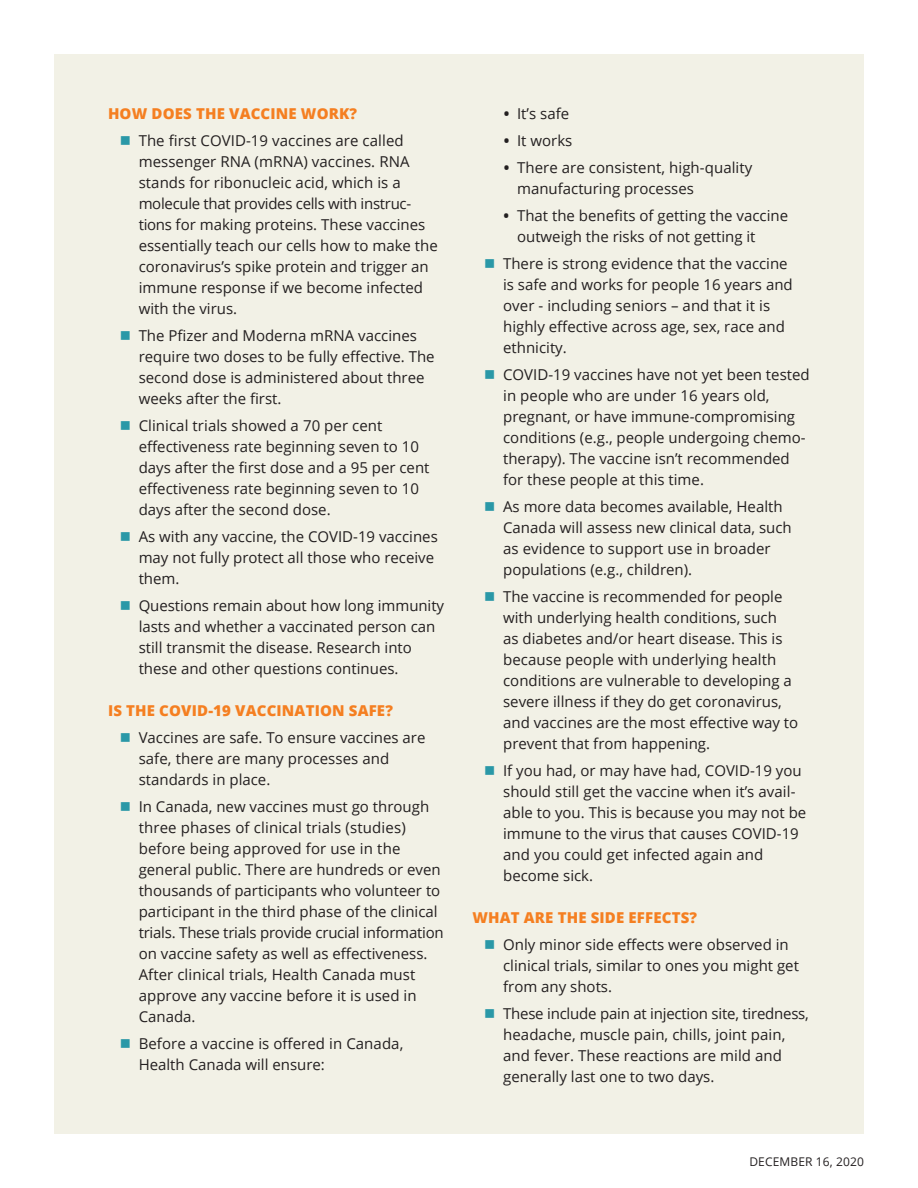
<style>
.page{position:relative;width:918px;height:1188px;background:#fff}
.page>*{position:absolute;margin:0;border:0;box-sizing:border-box;transform-origin:0 0}
.t1{font:15px/21px "Open Sans";color:#231f20}
.t2{font:800 15px "Open Sans";letter-spacing:.01em;color:#f57f21}
.t3{font:12px "Open Sans";letter-spacing:.01em;color:#231f20}
.s1{color:#2a98a7}
.s2{font-weight:700}
</style>
<div class="page">
<div style="left:54px;top:54px;width:810px;height:1080px;background:#f2f1e6"></div>
<p class="t2" style="left:108px;top:103px;width:251px">HOW DOES THE VACCINE WORK?</p>
<p class="t1" style="left:139px;top:130px;width:301px;text-indent:-19px"><span class="s1">■</span> The first COVID-19 vaccines are called messenger RNA (mRNA) vaccines. RNA stands for ribonucleic acid, which is a molecule that provides cells with instruc&shy;tions for making proteins. These vaccines essentially teach our cells how to make the coronavirus’s spike protein and trigger an immune response if we become infected with the virus.</p>
<p class="t1" style="left:139px;top:325px;width:298px;text-indent:-19px"><span class="s1">■</span> The Pfizer and Moderna mRNA vaccines require two doses to be fully effective. The second dose is administered about three weeks after the first.</p>
<p class="t1" style="left:139px;top:415px;width:292px;text-indent:-19px"><span class="s1">■</span> Clinical trials showed a 70 per cent effectiveness rate beginning seven to 10 days after the first dose and a 95 per cent effectiveness rate beginning seven to 10 days after the second dose.</p>
<p class="t1" style="left:139px;top:526px;width:301px;text-indent:-19px"><span class="s1">■</span> As with any vaccine, the COVID-19 vaccines may not fully protect all those who receive them.</p>
<p class="t1" style="left:139px;top:595px;width:307px;text-indent:-19px"><span class="s1">■</span> Questions remain about how long immunity lasts and whether a vaccinated person can still transmit the disease. Research into these and other questions continues.</p>
<p class="t2" style="left:108px;top:700px;width:286px">IS THE COVID-19 VACCINATION SAFE?</p>
<p class="t1" style="left:139px;top:727px;width:288px;text-indent:-19px"><span class="s1">■</span> Vaccines are safe. To ensure vaccines are safe, there are many processes and standards in place.</p>
<p class="t1" style="left:139px;top:796px;width:307px;text-indent:-19px"><span class="s1">■</span> In Canada, new vaccines must go through three phases of clinical trials (studies) before being approved for use in the general public. There are hundreds or even thousands of participants who volunteer to participant in the third phase of the clinical trials. These trials provide crucial information on vaccine safety as well as effectiveness.<br>After clinical trials, Health Canada must approve any vaccine before it is used in Canada.</p>
<p class="t1" style="left:139px;top:1033px;width:266px;text-indent:-19px"><span class="s1">■</span> Before a vaccine is offered in Canada,<br>Health Canada will ensure:</p>
<p class="t1" style="left:504px;top:103px;width:67px"><span class="s2">•</span> It’s safe</p>
<p class="t1" style="left:504px;top:130px;width:70px"><span class="s2">•</span> It works</p>
<p class="t1" style="left:517px;top:157px;width:237px;text-indent:-13px"><span class="s2">•</span> There are consistent, high-quality manufacturing processes</p>
<p class="t1" style="left:517px;top:205px;width:273px;text-indent:-13px"><span class="s2">•</span> That the benefits of getting the vaccine outweigh the risks of not getting it</p>
<p class="t1" style="left:503px;top:253px;width:291px;text-indent:-19px"><span class="s1">■</span> There is strong evidence that the vaccine is safe and works for people 16 years and over - including seniors – and that it is highly effective across age, sex, race and ethnicity.</p>
<p class="t1" style="left:503px;top:364px;width:308px;text-indent:-19px"><span class="s1">■</span> COVID-19 vaccines have not yet been tested in people who are under 16 years old, pregnant, or have immune-compromising conditions (e.g., people undergoing chemo&shy;therapy). The vaccine isn’t recommended for these people at this time.</p>
<p class="t1" style="left:503px;top:496px;width:290px;text-indent:-19px"><span class="s1">■</span> As more data becomes available, Health Canada will assess new clinical data, such as evidence to support use in broader populations (e.g., children).</p>
<p class="t1" style="left:503px;top:586px;width:297px;text-indent:-19px"><span class="s1">■</span> The vaccine is recommended for people with underlying health conditions, such<br>as diabetes and/or heart disease. This is because people with underlying health conditions are vulnerable to developing a severe illness if they do get coronavirus, and vaccines are the most effective way to prevent that from happening.</p>
<p class="t1" style="left:503px;top:760px;width:305px;text-indent:-19px"><span class="s1">■</span> If you had, or may have had, COVID-19 you should still get the vaccine when it’s avail&shy;able to you. This is because you may not be immune to the virus that causes COVID-19 and you could get infected again and become sick.</p>
<p class="t2" style="left:472px;top:907px;width:226px">WHAT ARE THE SIDE EFFECTS?</p>
<p class="t1" style="left:503px;top:934px;width:297px;text-indent:-19px"><span class="s1">■</span> Only minor side effects were observed in clinical trials, similar to ones you might get from any shots.</p>
<p class="t1" style="left:503px;top:1003px;width:307px;text-indent:-19px"><span class="s1">■</span> These include pain at injection site, tiredness, headache, muscle pain, chills, joint pain, and fever. These reactions are mild and generally last one to two days.</p>
<p class="t3" style="left:749px;top:1153px;width:116px">DECEMBER 16, 2020</p>
</div>
